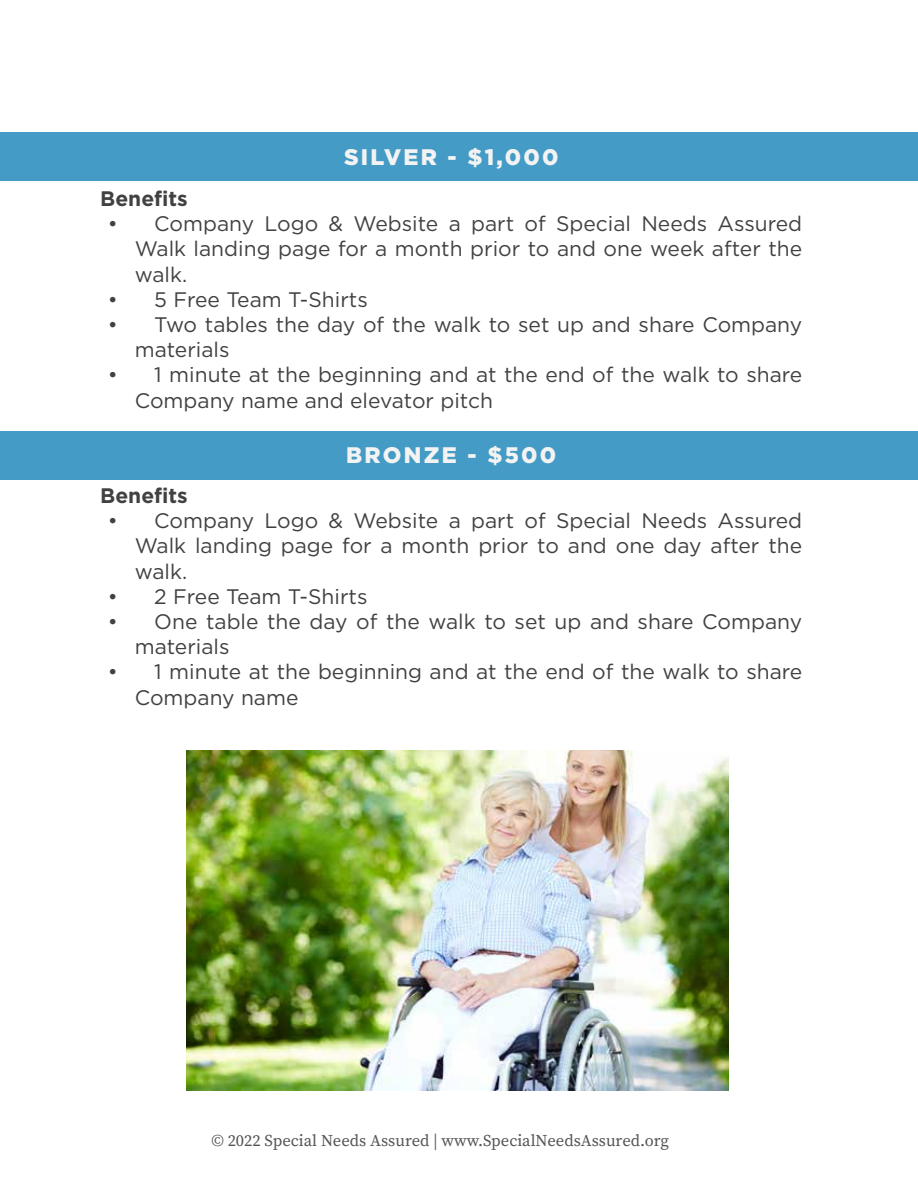
<style>
.page{position:relative;width:918px;height:1188px;background:#fff}
.page>*{position:absolute;margin:0;border:0;box-sizing:border-box;transform-origin:0 0}
.t1{font:900 22.5px "Gotham";letter-spacing:.1em;color:#f2f3f2}
.t2{font:21px/25.2px "Gotham";color:#414042}
.t3{font:700 21px "Gotham";color:#414042}
.t4{font:16.5px "Source Serif Pro";color:#414042}
</style>
<div class="page">
<img style="left:186px;top:750px;width:543px;height:341px">
<div style="left:0;top:132px;width:918px;height:49px;background:#449bc6"></div>
<div style="left:0;top:432px;width:918px;height:48px;background:#449bc6"></div>
<p class="t1" style="left:344px;top:144px;width:216px">SILVER - $1,000</p>
<p class="t3" style="left:100px;top:186px;width:89px">Benefits</p>
<p class="t2" style="left:135px;top:211px;width:669px;text-align:justify;text-indent:-27px">• Company Logo &amp; Website a part of Special Needs Assured Walk landing page for a month prior to and one week after the walk.</p>
<p class="t2" style="left:108px;top:286px;width:262px">• 5 Free Team T-Shirts</p>
<p class="t2" style="left:135px;top:312px;width:669px;text-indent:-27px">• Two tables the day of the walk to set up and share Company materials</p>
<p class="t2" style="left:135px;top:362px;width:669px;text-indent:-27px">• 1 minute at the beginning and at the end of the walk to share<br>Company name and elevator pitch</p>
<p class="t1" style="left:346px;top:442px;width:211px">BRONZE - $500</p>
<p class="t3" style="left:100px;top:483px;width:89px">Benefits</p>
<p class="t2" style="left:135px;top:508px;width:669px;text-align:justify;text-indent:-27px">• Company Logo &amp; Website a part of Special Needs Assured Walk landing page for a month prior to and one day after the walk.</p>
<p class="t2" style="left:108px;top:583px;width:261px">• 2 Free Team T-Shirts</p>
<p class="t2" style="left:135px;top:609px;width:669px;text-indent:-27px">• One table the day of the walk to set up and share Company materials</p>
<p class="t2" style="left:135px;top:659px;width:669px;text-indent:-27px">• 1 minute at the beginning and at the end of the walk to share<br>Company name</p>
<p class="t4" style="left:211px;top:1131px;width:459px">© 2022 Special Needs Assured | www.SpecialNeedsAssured.org</p>
</div>
